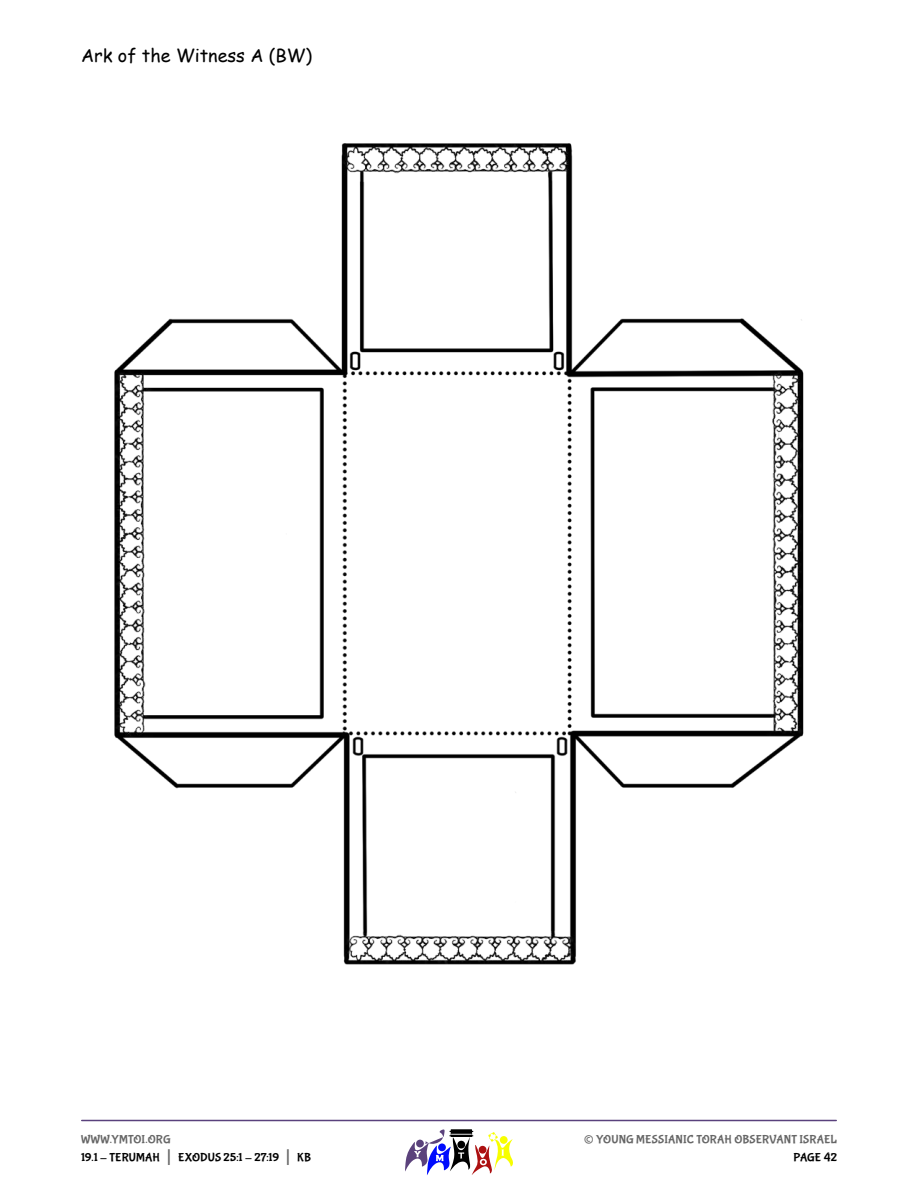
<style>
.page{position:relative;width:918px;height:1188px;background:#fff}
.page>*{position:absolute;margin:0;border:0;box-sizing:border-box;transform-origin:0 0}
.t1{font:27px "Bubblegum Sans";color:#666}
.t2{font:18px "Comic Sans MS";color:#000}
.t3{font:12px/18px "Bubblegum Sans";letter-spacing:.01em;color:#000}
.t4{font:12px "Bubblegum Sans";letter-spacing:.01em;color:#666}
.s1{color:#666}
.s2{font-size:21px;color:#666}
</style>
<div class="page">
<hr style="left:82px;top:1120px;width:754px;height:1px;background:#59417c">
<svg style="left:405px;top:1129px;width:108px;height:46px"></svg>
<img style="left:114px;top:143px;width:690px;height:822px">
<h2 class="t2" style="left:81px;top:47px;width:233px">Ark of the Witness A (BW)</h2>
<p class="t3" style="left:81px;top:1130px;width:232px"><span class="s1">WWW.YMTOI.ORG<br></span>19.1 - TERUMAH <span class="s2">|</span> EXODUS 25:1 - 27:19 <span class="s2">|</span> KB</p>
<h1 class="t1" style="left:584px;top:1122px;width:12px">©</h1>
<p class="t4" style="left:596px;top:1132px;width:242px">YOUNG MESSIANIC TORAH OBSERVANT ISRAEL</p>
<p class="t3" style="left:793px;top:1148px;width:45px">PAGE 42</p>
</div>
